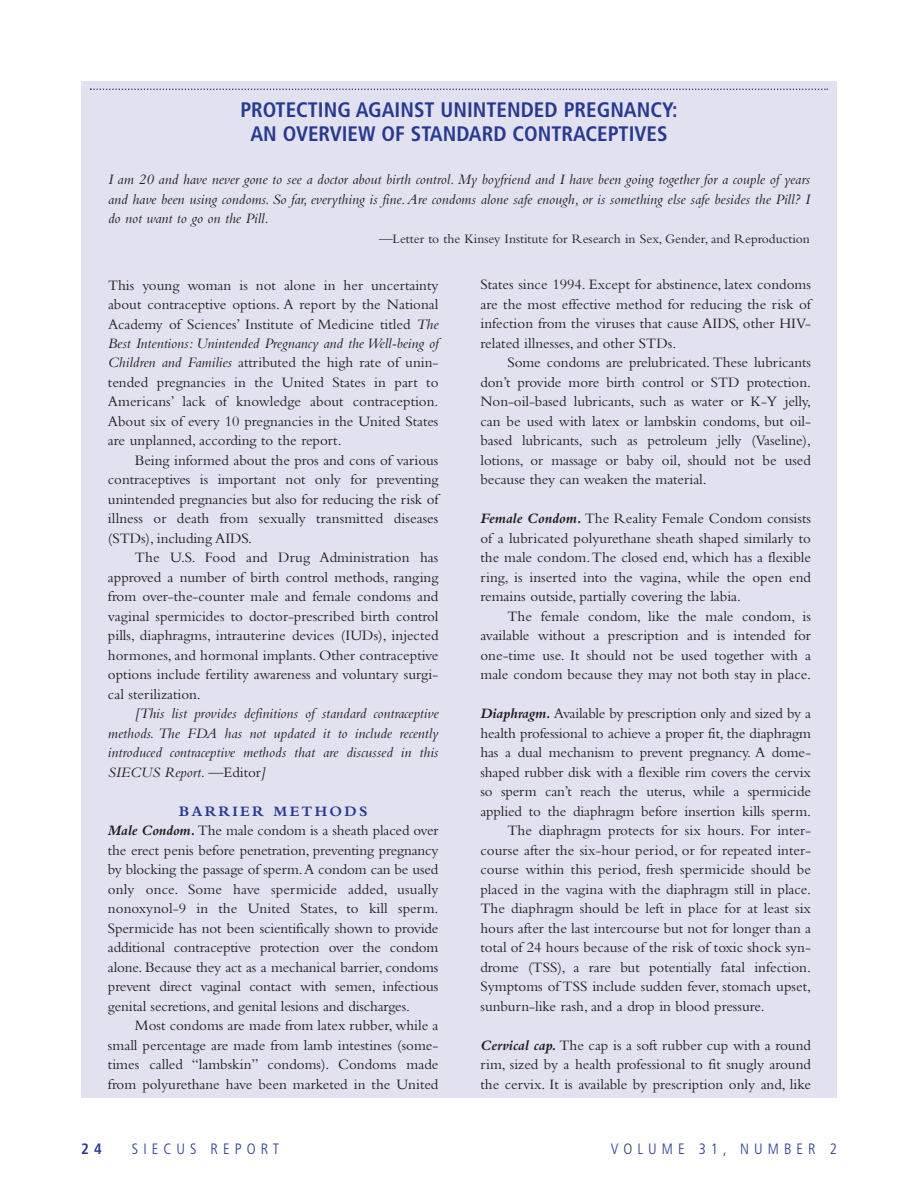
<style>
.page{position:relative;width:918px;height:1188px;background:#fff}
.page>*{position:absolute;margin:0;border:0;box-sizing:border-box;transform-origin:0 0}
.t1{font:700 condensed 21px/24px "Frutiger";color:#263996;text-align:center}
.t2{font:15px/19.5px "Bembo";color:#231f20;text-align:justify}
.t3{font:italic 15px/19.5px "Bembo";color:#231f20;text-align:justify}
.t4{font:300 condensed 15px "Frutiger";letter-spacing:.335em;color:#263996}
.t5{font:700 condensed 15px "Frutiger";color:#263996}
.t6{font:13.5px "Bembo";color:#231f20}
.s1{font-style:italic}
.s2{font-style:normal}
.s3{font-weight:700;color:#263996}
.s4{font-weight:700;font-style:italic}
</style>
<div class="page">
<div style="left:81px;top:81px;width:756px;height:1017px;background:#e1e1f0"></div>
<svg style="left:90px;top:88px;width:738px;height:2px"></svg>
<h1 class="t1" style="left:240px;top:99px;width:439px">PROTECTING AGAINST UNINTENDED PREGNANCY:<br>AN OVERVIEW OF STANDARD CONTRACEPTIVES</h1>
<p class="t3" style="left:108px;top:171px;width:704px">I am 20 and have never gone to see a doctor about birth control. My boyfriend and I have been going together for a couple of years and have been using condoms. So far, everything is fine.Are condoms alone safe enough, or is something else safe besides the Pill? I do not want to go on the Pill.</p>
<p class="t6" style="left:379px;top:234px;width:432px">—Letter to the Kinsey Institute for Research in Sex, Gender, and Reproduction</p>
<p class="t2" style="left:108px;top:276px;width:332px">This young woman is not alone in her uncertainty about contraceptive options. A report by the National Academy of Sciences’ Institute of Medicine titled <span class="s1">The Best Intentions: Unintended Pregnancy and the Well-being of Children and Families</span> attributed the high rate of unin&shy;tended pregnancies in the United States in part to Americans’ lack of knowledge about contraception.<br>About six of every 10 pregnancies in the United States are unplanned, according to the report.</p>
<p class="t2" style="left:108px;top:452px;width:332px;text-indent:27px">Being informed about the pros and cons of various contraceptives is important not only for preventing unintended pregnancies but also for reducing the risk of illness or death from sexually transmitted diseases (STDs), including AIDS.</p>
<p class="t2" style="left:108px;top:549px;width:332px;text-indent:27px">The U.S. Food and Drug Administration has approved a number of birth control methods, ranging from over-the-counter male and female condoms and vaginal spermicides to doctor-prescribed birth control pills, diaphragms, intrauterine devices (IUDs), injected hormones, and hormonal implants. Other contraceptive options include fertility awareness and voluntary surgi&shy;cal sterilization.</p>
<p class="t3" style="left:108px;top:705px;width:332px;text-indent:27px">[This list provides definitions of standard contraceptive methods. The FDA has not updated it to include recently introduced contraceptive methods that are discussed in this SIECUS Report. —<span class="s2">Editor</span>]</p>
<p class="t2" style="left:108px;top:803px;width:332px;text-align:left;text-indent:71px"><span class="s3">BARRIER METHODS<br></span><span class="s4">Male Condom.</span>The male condom is a sheath placed over the erect penis before penetration, preventing pregnancy by blocking the passage of sperm.A condom can be used only once. Some have spermicide added, usually nonoxynol-9 in the United States, to kill sperm.<br>Spermicide has not been scientifically shown to provide additional contraceptive protection over the condom alone. Because they act as a mechanical barrier, condoms prevent direct vaginal contact with semen, infectious genital secretions, and genital lesions and discharges.</p>
<p class="t2" style="left:108px;top:1017px;width:332px;text-indent:27px">Most condoms are made from latex rubber, while a small percentage are made from lamb intestines (some&shy;times called “lambskin” condoms). Condoms made from polyurethane have been marketed in the United</p>
<p class="t2" style="left:480px;top:276px;width:332px">States since 1994. Except for abstinence, latex condoms are the most effective method for reducing the risk of infection from the viruses that cause AIDS, other HIV&shy;related illnesses, and other STDs.</p>
<p class="t2" style="left:480px;top:354px;width:332px;text-indent:27px">Some condoms are prelubricated. These lubricants don’t provide more birth control or STD protection.<br>Non-oil-based lubricants, such as water or K-Y jelly, can be used with latex or lambskin condoms, but oil&shy;based lubricants, such as petroleum jelly (Vaseline), lotions, or massage or baby oil, should not be used because they can weaken the material.</p>
<p class="t2" style="left:480px;top:510px;width:332px"><span class="s4">Female Condom.</span> The Reality Female Condom consists of a lubricated polyurethane sheath shaped similarly to the male condom.The closed end, which has a flexible ring, is inserted into the vagina, while the open end remains outside, partially covering the labia.</p>
<p class="t2" style="left:480px;top:608px;width:332px;text-indent:27px">The female condom, like the male condom, is available without a prescription and is intended for one-time use. It should not be used together with a male condom because they may not both stay in place.</p>
<p class="t2" style="left:480px;top:705px;width:332px"><span class="s4">Diaphragm.</span> Available by prescription only and sized by a</p>
<p class="t2" style="left:480px;top:725px;width:332px">health professional to achieve a proper fit, the diaphragm</p>
<p class="t2" style="left:480px;top:744px;width:332px">has a dual mechanism to prevent pregnancy. A dome-</p>
<p class="t2" style="left:480px;top:764px;width:332px">shaped rubber disk with a flexible rim covers the cervix</p>
<p class="t2" style="left:480px;top:783px;width:332px">so sperm can’t reach the uterus, while a spermicide</p>
<p class="t2" style="left:480px;top:803px;width:332px">applied to the diaphragm before insertion kills sperm.</p>
<p class="t2" style="left:507px;top:822px;width:305px">The diaphragm protects for six hours. For inter-</p>
<p class="t2" style="left:480px;top:842px;width:332px">course after the six-hour period, or for repeated inter-</p>
<p class="t2" style="left:480px;top:861px;width:332px">course within this period, fresh spermicide should be</p>
<p class="t2" style="left:480px;top:881px;width:332px">placed in the vagina with the diaphragm still in place.</p>
<p class="t2" style="left:480px;top:900px;width:332px">The diaphragm should be left in place for at least six</p>
<p class="t2" style="left:480px;top:920px;width:332px">hours after the last intercourse but not for longer than a</p>
<p class="t2" style="left:480px;top:939px;width:332px">total of 24 hours because of the risk of toxic shock syn-</p>
<p class="t2" style="left:480px;top:959px;width:332px">drome (TSS), a rare but potentially fatal infection.</p>
<p class="t2" style="left:480px;top:978px;width:332px">Symptoms of TSS include sudden fever, stomach upset,</p>
<p class="t2" style="left:480px;top:998px;width:286px">sunburn-like rash, and a drop in blood pressure.</p>
<p class="t2" style="left:480px;top:1037px;width:332px"><span class="s4">Cervical cap.</span> The cap is a soft rubber cup with a round rim, sized by a health professional to fit snugly around the cervix. It is available by prescription only and, like</p>
<p class="t5" style="left:81px;top:1143px;width:23px">2 4</p>
<p class="t4" style="left:132px;top:1143px;width:149px">SIECUS REPORT</p>
<p class="t4" style="left:611px;top:1143px;width:228px">VOLUME 31, NUMBER 2</p>
</div>
